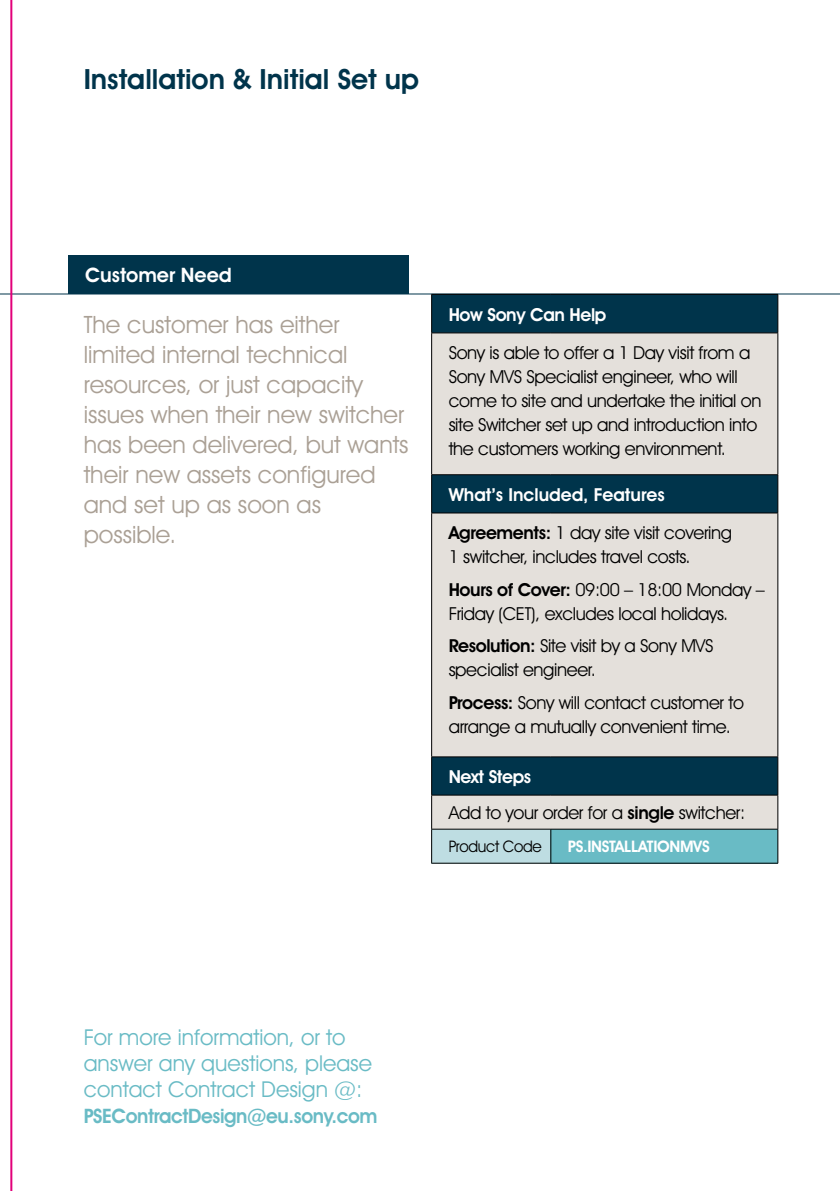
<style>
.page{position:relative;width:840px;height:1191px;background:#fff}
.page>*{position:absolute;margin:0;border:0;box-sizing:border-box;transform-origin:0 0}
.t1{font:600 28px "Avant Garde IT Cby BT";color:#00344b}
.t2{font:24px/30px "Avant Garde IT Cby BT";color:#aaa095}
.t3{font:22px/26px "Avant Garde IT Cby BT";color:#69bbc5}
.t4{font:600 20px "Avant Garde IT Cby BT";letter-spacing:-.02em;color:#69bbc5}
.t5{font:600 20px "Avant Garde IT Cby BT";color:#fff}
.t6{font:18px/24px "Avant Garde IT Cby BT";letter-spacing:-.02em;color:#000}
.t7{font:600 18px/38.2px "Avant Garde IT Cby BT";color:#fff}
.t8{font:600 18px "Avant Garde IT Cby BT";letter-spacing:-.02em;color:#fff}
.t9{font:600 16px "Avant Garde IT Cby BT";letter-spacing:-.02em;color:#fff}
.t10{font:16px "Avant Garde IT Cby BT";letter-spacing:-.02em;color:#000;scale:.96 1}
.s1{color:#000}
.s2{font-weight:400;color:#000}
.s3{font-weight:600}
.s4{font-weight:600;color:#fff}
</style>
<div class="page">
<hr style="left:0;top:293px;width:839px;height:1px;background:#00344b">
<div style="left:68px;top:255px;width:340px;height:39px;background:#00344b"></div>
<div style="left:432px;top:295px;width:345px;height:37px;background:#00344b"></div>
<svg style="left:432px;top:333px;width:345px;height:496px;background:#c0c4c4"></svg>
<div style="left:431px;top:829px;width:119px;height:34px;background:#bedde2"></div>
<div style="left:550px;top:829px;width:227px;height:34px;background:#69bbc5"></div>
<hr style="left:431px;top:294px;width:119px;height:1px;background:#000">
<hr style="left:431px;top:295px;width:1px;height:38px;background:#000">
<hr style="left:550px;top:294px;width:227px;height:1px;background:#000">
<hr style="left:777px;top:295px;width:1px;height:38px;background:#000">
<hr style="left:431px;top:332px;width:119px;height:1px;background:#000">
<hr style="left:431px;top:333px;width:1px;height:141px;background:#000">
<hr style="left:550px;top:332px;width:227px;height:1px;background:#000">
<hr style="left:777px;top:333px;width:1px;height:141px;background:#000">
<hr style="left:431px;top:474px;width:119px;height:1px;background:#000">
<hr style="left:431px;top:475px;width:1px;height:38px;background:#000">
<hr style="left:550px;top:474px;width:227px;height:1px;background:#000">
<hr style="left:777px;top:475px;width:1px;height:38px;background:#000">
<hr style="left:431px;top:757px;width:1px;height:38px;background:#000">
<hr style="left:777px;top:757px;width:1px;height:38px;background:#000">
<hr style="left:431px;top:795px;width:119px;height:1px;background:#000">
<hr style="left:431px;top:795px;width:1px;height:34px;background:#000">
<hr style="left:550px;top:795px;width:227px;height:1px;background:#000">
<hr style="left:777px;top:795px;width:1px;height:34px;background:#000">
<hr style="left:431px;top:829px;width:119px;height:1px;background:#000">
<hr style="left:431px;top:829px;width:1px;height:34px;background:#000">
<hr style="left:550px;top:829px;width:227px;height:1px;background:#000">
<hr style="left:550px;top:829px;width:1px;height:34px;background:#000">
<hr style="left:777px;top:829px;width:1px;height:34px;background:#000">
<hr style="left:431px;top:863px;width:119px;height:1px;background:#000">
<hr style="left:550px;top:863px;width:227px;height:1px;background:#000">
<hr style="left:431px;top:512px;width:119px;height:1px;background:#000">
<hr style="left:431px;top:513px;width:1px;height:243px;background:#000">
<hr style="left:550px;top:512px;width:227px;height:1px;background:#000">
<hr style="left:777px;top:513px;width:1px;height:243px;background:#000">
<hr style="left:431px;top:756px;width:119px;height:1px;background:#000">
<hr style="left:550px;top:756px;width:227px;height:1px;background:#000">
<hr style="left:10px;top:0;width:2px;height:1191px;background:#e2007a">
<h1 class="t1" style="left:84px;top:63px;width:337px">Installation &amp; Initial Set up</h1>
<p class="t5" style="left:85px;top:263px;width:148px">Customer Need</p>
<h2 class="t2" style="left:84px;top:309px;width:326px">The customer has either limited internal technical resources, or just capacity issues when their new switcher has been delivered, but wants their new assets configured and set up as soon as possible.</h2>
<p class="t8" style="left:448px;top:303px;width:159px">How Sony Can Help</p>
<p class="t6" style="left:448px;top:340px;width:314px">Sony is able to offer a 1 Day visit from a Sony MVS Specialist engineer, who will come to site and undertake the initial on site Switcher set up and introduction into the customers working environment.</p>
<p class="t7" style="left:448px;top:475px;width:285px">What’s Included, Features<br><span class="s1">Agreements:</span> <span class="s2">1 day site visit covering</span></p>
<p class="t6" style="left:448px;top:540px;width:317px;line-height:32.6px">1 switcher, includes travel costs.<br><span class="s3">Hours of Cover:</span> 09:00 – 18:00 Monday –</p>
<p class="t6" style="left:448px;top:597px;width:281px;line-height:32.6px">Friday (CET), excludes local holidays.<br><span class="s3">Resolution:</span> Site visit by a Sony MVS</p>
<p class="t6" style="left:448px;top:653px;width:296px;line-height:32.6px">specialist engineer.<br><span class="s3">Process:</span> Sony will contact customer to</p>
<p class="t6" style="left:448px;top:714px;width:283px">arrange a mutually convenient time.</p>
<p class="t6" style="left:448px;top:758px;width:298px;line-height:36px"><span class="s4">Next Steps<br></span>Add to your order for a <span class="s3">single</span> switcher:</p>
<p class="t10" style="left:448px;top:837px;width:99px">Product Code</p>
<p class="t9" style="left:567px;top:837px;width:143px">PS.INSTALLATIONMVS</p>
<p class="t3" style="left:84px;top:1024px;width:290px">For more information, or to answer any questions, please contact Contract Design @:</p>
<p class="t4" style="left:84px;top:1103px;width:295px">PSEContractDesign@eu.sony.com</p>
</div>
